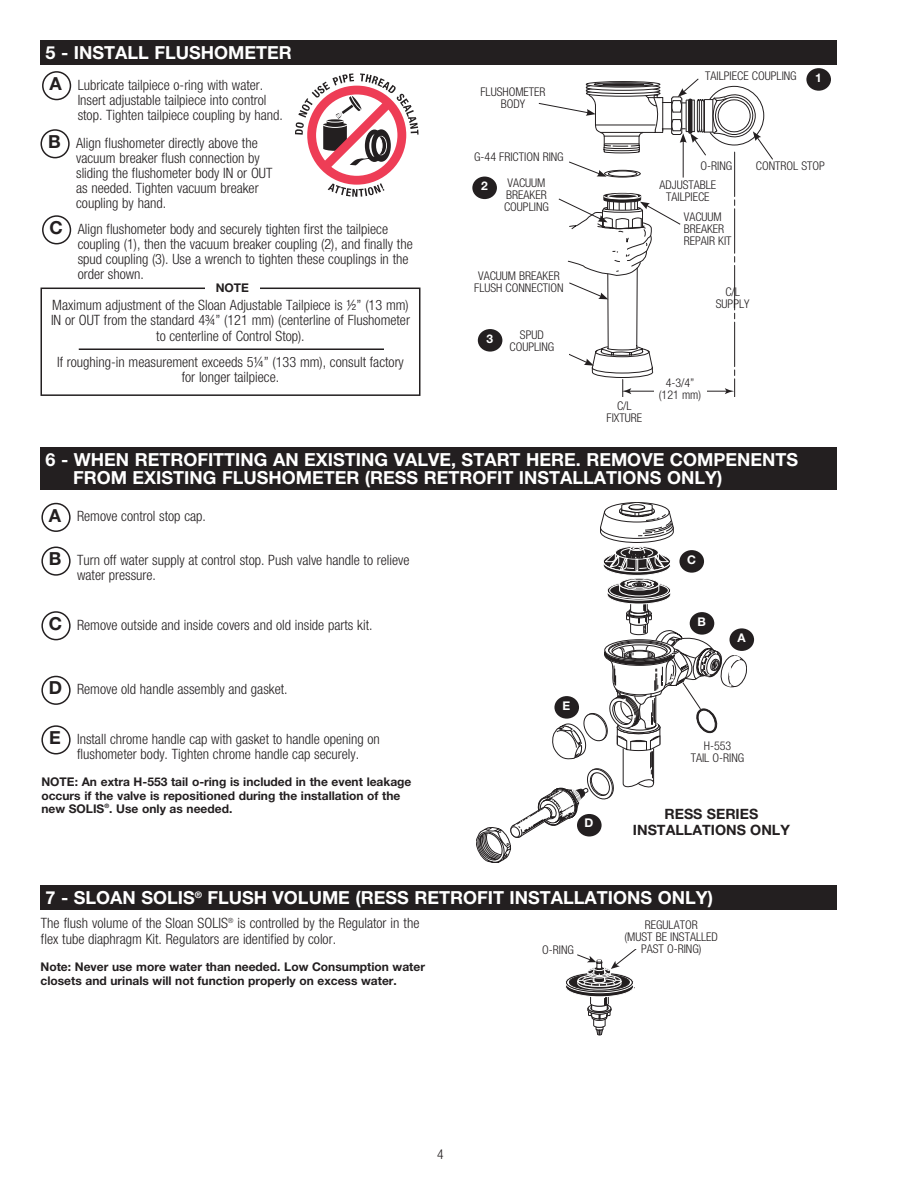
<style>
.page{position:relative;width:918px;height:1188px;background:#fff}
.page>*{position:absolute;margin:0;border:0;box-sizing:border-box;transform-origin:0 0}
.Head_1{font:700 18px/18px "Helvetica Neue LT Pro";color:#fff}
.Circle_Step{font:700 18px "Helvetica Neue LT Pro";color:#231f20}
.Circle_Step___Text{font:300 condensed 14.25px/15px "Helvetica Neue LT Std";color:#231f20}
.Body_Text_Centered{font:300 condensed 14.25px/15.8px "Helvetica Neue LT Std";color:#231f20;text-align:center}
.Body_Text{font:300 condensed 14.25px/15.8px "Helvetica Neue LT Std";color:#231f20}
.Body_Text__Bold__Ctr{font:700 14.25px/15.8px "Helvetica Neue LT Pro";color:#231f20;text-align:center}
.Page_Number{font:300 condensed 13.5px "Helvetica Neue LT Std";color:#231f20}
.Body_Text-2{font:700 12px/13.5px "Helvetica Neue LT Pro";color:#231f20}
.Callout_8__center{font:300 condensed 12px/12px "Helvetica Neue LT Std";color:#231f20;text-align:center}
.Callout_8__left{font:300 condensed 12px/12px "Helvetica Neue LT Std";color:#231f20}
.Blue_circle_text{font:700 12px "Helvetica Neue LT Pro";color:#fff}
.IMPORTANT_Head{font:700 12px "Helvetica Neue LT Pro";color:#231f20}
</style>
<div class="page">
<div style="left:42px;top:215px;width:29px;height:29px;border:2px solid #231f20;border-radius:50%"></div>
<div style="left:41px;top:129px;width:29px;height:29px;border:2px solid #231f20;border-radius:50%"></div>
<div style="left:42px;top:71px;width:29px;height:29px;border:2px solid #231f20;border-radius:50%"></div>
<div style="left:40px;top:288px;width:380px;height:108px;border:2px solid #231f20"></div>
<div style="left:205px;top:281px;width:55px;height:18px;background:#fff"></div>
<hr style="left:79px;top:348px;width:305px;height:2px;background:#231f20">
<svg style="left:295px;top:73px;width:124px;height:124px"></svg>
<div style="left:41px;top:503px;width:30px;height:29px;border:2px solid #231f20;border-radius:50%"></div>
<div style="left:41px;top:611px;width:30px;height:29px;border:2px solid #231f20;border-radius:50%"></div>
<div style="left:41px;top:547px;width:30px;height:29px;border:2px solid #231f20;border-radius:50%"></div>
<div style="left:41px;top:676px;width:30px;height:29px;border:2px solid #231f20;border-radius:50%"></div>
<div style="left:41px;top:725px;width:30px;height:30px;border:2px solid #231f20;border-radius:50%"></div>
<svg style="left:476px;top:502px;width:271px;height:361px"></svg>
<div style="left:729px;top:628px;width:25px;height:23px;background:#231f20;border-radius:50%"></div>
<div style="left:679px;top:550px;width:25px;height:23px;background:#231f20;border-radius:50%"></div>
<div style="left:554px;top:696px;width:25px;height:23px;background:#231f20;border-radius:50%"></div>
<div style="left:690px;top:612px;width:24px;height:23px;background:#231f20;border-radius:50%"></div>
<div style="left:577px;top:814px;width:25px;height:23px;background:#231f20;border-radius:50%"></div>
<div style="left:806px;top:68px;width:25px;height:23px;background:#231f20;border-radius:50%"></div>
<div style="left:472px;top:177px;width:25px;height:22px;background:#231f20;border-radius:50%"></div>
<div style="left:478px;top:329px;width:24px;height:23px;background:#231f20;border-radius:50%"></div>
<svg style="left:495px;top:78px;width:278px;height:319px"></svg>
<svg style="left:565px;top:949px;width:72px;height:86px"></svg>
<div style="left:635px;top:978px;width:18px;height:55px;background:#fff"></div>
<div style="left:40px;top:40px;width:797px;height:25px;background:#231f20"></div>
<div style="left:40px;top:448px;width:797px;height:42px;background:#231f20"></div>
<div style="left:41px;top:886px;width:796px;height:24px;background:#231f20"></div>
<p class="Head_1" style="left:46px;top:43px;width:248px">5 - INSTALL FLUSHOMETER</p>
<p class="Circle_Step" style="left:50px;top:72px;width:14px">A</p>
<p class="Circle_Step___Text" style="left:78px;top:77px;width:207px">Lubricate tailpiece o-ring with water.<br>Insert adjustable tailpiece into control stop. Tighten tailpiece coupling by hand.</p>
<p class="Circle_Step" style="left:48px;top:130px;width:14px">B</p>
<p class="Circle_Step___Text" style="left:76px;top:135px;width:198px">Align flushometer directly above the vacuum breaker flush connection by sliding the flushometer body IN or OUT as needed. Tighten vacuum breaker coupling by hand.</p>
<p class="Circle_Step" style="left:50px;top:217px;width:15px">C</p>
<p class="Circle_Step___Text" style="left:78px;top:221px;width:337px">Align flushometer body and securely tighten first the tailpiece coupling (1), then the vacuum breaker coupling (2), and finally the spud coupling (3). Use a wrench to tighten these couplings in the order shown.</p>
<p class="IMPORTANT_Head" style="left:216px;top:280px;width:35px">NOTE</p>
<p class="Body_Text_Centered" style="left:51px;top:297px;width:360px">Maximum adjustment of the Sloan Adjustable Tailpiece is ½” (13 mm)<br>IN or OUT from the standard 4¾” (121 mm) (centerline of Flushometer to centerline of Control Stop).</p>
<p class="Body_Text_Centered" style="left:57px;top:354px;width:348px">If roughing-in measurement exceeds 5¼” (133 mm), consult factory for longer tailpiece.</p>
<p class="Callout_8__center" style="left:480px;top:86px;width:67px">FLUSHOMETER<br>BODY</p>
<p class="Callout_8__center" style="left:474px;top:151px;width:91px">G-44 FRICTION RING</p>
<p class="Blue_circle_text" style="left:481px;top:178px;width:8px">2</p>
<p class="Callout_8__center" style="left:504px;top:177px;width:46px;text-align:left">VACUUM<br>BREAKER<br>COUPLING</p>
<p class="Callout_8__center" style="left:474px;top:270px;width:91px">VACUUM BREAKER<br>FLUSH CONNECTION</p>
<p class="Blue_circle_text" style="left:486px;top:331px;width:8px">3</p>
<p class="Callout_8__center" style="left:509px;top:329px;width:46px">SPUD<br>COUPLING</p>
<p class="Callout_8__center" style="left:705px;top:70px;width:93px">TAILPIECE COUPLING</p>
<p class="Blue_circle_text" style="left:815px;top:70px;width:8px">1</p>
<p class="Callout_8__center" style="left:700px;top:160px;width:33px">O-RING</p>
<p class="Callout_8__center" style="left:756px;top:160px;width:71px">CONTROL STOP</p>
<p class="Callout_8__center" style="left:659px;top:178px;width:58px">ADJUSTABLE<br>TAILPIECE</p>
<p class="Callout_8__left" style="left:684px;top:210px;width:49px">VACUUM<br>BREAKER<br>REPAIR KIT</p>
<p class="Callout_8__center" style="left:716px;top:286px;width:35px">C/L<br>SUPPLY</p>
<p class="Callout_8__center" style="left:607px;top:400px;width:37px">C/L<br>FIXTURE</p>
<p class="Callout_8__center" style="left:659px;top:377px;width:44px">4-3/4” (121 mm)</p>
<p class="Head_1" style="left:73px;top:450px;width:727px;text-indent:-28px">6 - WHEN RETROFITTING AN EXISTING VALVE, START HERE. REMOVE COMPENENTS<br>FROM EXISTING FLUSHOMETER (RESS RETROFIT INSTALLATIONS ONLY)</p>
<p class="Circle_Step" style="left:49px;top:504px;width:14px">A</p>
<p class="Circle_Step___Text" style="left:77px;top:509px;width:130px">Remove control stop cap.</p>
<p class="Circle_Step" style="left:49px;top:548px;width:14px">B</p>
<p class="Circle_Step___Text" style="left:77px;top:553px;width:334px">Turn off water supply at control stop. Push valve handle to relieve water pressure.</p>
<p class="Circle_Step" style="left:49px;top:612px;width:15px">C</p>
<p class="Circle_Step___Text" style="left:77px;top:617px;width:297px">Remove outside and inside covers and old inside parts kit.</p>
<p class="Circle_Step" style="left:49px;top:677px;width:15px">D</p>
<p class="Circle_Step___Text" style="left:77px;top:682px;width:212px">Remove old handle assembly and gasket.</p>
<p class="Circle_Step" style="left:49px;top:727px;width:13px">E</p>
<p class="Circle_Step___Text" style="left:77px;top:731px;width:304px">Install chrome handle cap with gasket to handle opening on flushometer body. Tighten chrome handle cap securely.</p>
<p class="Body_Text-2" style="left:41px;top:775px;width:372px">NOTE: An extra H-553 tail o-ring is included in the event leakage occurs if the valve is repositioned during the installation of the new SOLIS<sup>®</sup>. Use only as needed.</p>
<p class="Blue_circle_text" style="left:687px;top:552px;width:10px">C</p>
<p class="Blue_circle_text" style="left:697px;top:614px;width:10px">B</p>
<p class="Blue_circle_text" style="left:737px;top:630px;width:10px">A</p>
<p class="Blue_circle_text" style="left:563px;top:698px;width:9px">E</p>
<p class="Callout_8__center" style="left:691px;top:739px;width:55px">H-553<br>TAIL O-RING</p>
<p class="Blue_circle_text" style="left:585px;top:816px;width:10px">D</p>
<p class="Body_Text__Bold__Ctr" style="left:633px;top:806px;width:158px">RESS SERIES<br>INSTALLATIONS ONLY</p>
<p class="Head_1" style="left:46px;top:889px;width:669px">7 - SLOAN SOLIS<sup>®</sup> FLUSH VOLUME (RESS RETROFIT INSTALLATIONS ONLY)</p>
<p class="Body_Text" style="left:41px;top:915px;width:380px">The flush volume of the Sloan SOLIS<sup>®</sup> is controlled by the Regulator in the flex tube diaphragm Kit. Regulators are identified by color.</p>
<p class="Body_Text-2" style="left:40px;top:960px;width:386px">Note: Never use more water than needed. Low Consumption water closets and urinals will not function properly on excess water.</p>
<p class="Page_Number" style="left:437px;top:1146px;width:8px">4</p>
<p class="Callout_8__left" style="left:542px;top:944px;width:33px">O-RING</p>
<p class="Callout_8__center" style="left:625px;top:919px;width:95px">REGULATOR<br>(MUST BE INSTALLED<br>PAST O-RING)</p>
</div>
